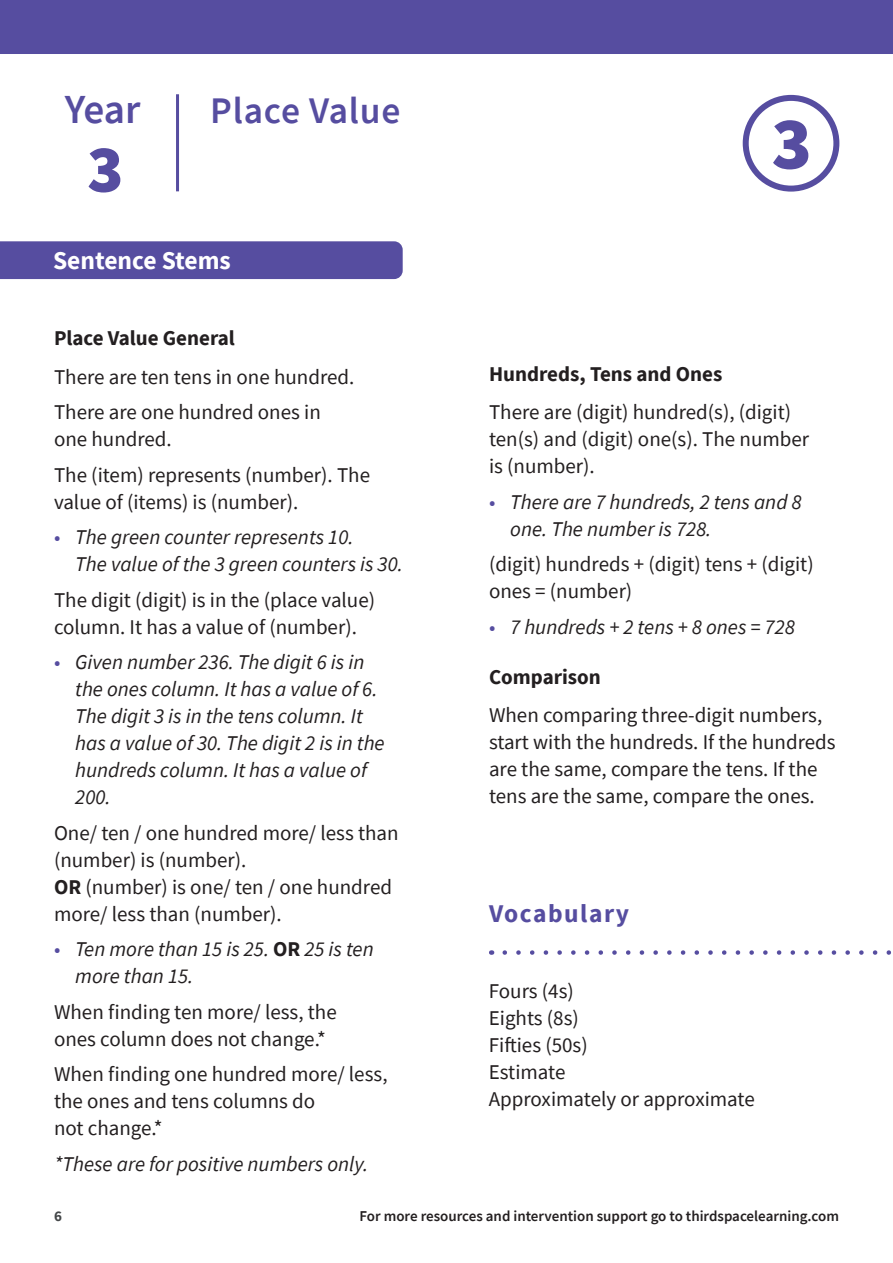
<style>
.page{position:relative;width:893px;height:1263px;background:#fff}
.page>*{position:absolute;margin:0;border:0;box-sizing:border-box;transform-origin:0 0}
.t1{font:900 74.85px "Source Sans Pro";color:#564da0}
.t2{font:900 67.5px "Source Sans Pro";color:#564da0}
.t3{font:600 41.25px "Source Sans Pro";color:#564da0}
.t4{font:600 37.5px "Source Sans Pro";letter-spacing:.02em;color:#564da0}
.t5{font:700 25.5px "Source Sans Pro";color:#fff}
.t6{font:700 25.5px "Source Sans Pro";letter-spacing:.06em;color:#564da0}
.BODY_TEXT{font:21px/27px "Source Sans Pro";color:#231f20}
.BODY_TEXT-2{font:italic 21px/27px "Source Sans Pro";color:#231f20}
.MAIN_TEXT_TITLE{font:700 21px "Source Sans Pro";color:#231f20}
.t7{font:600 15px "Source Sans Pro";color:#231f20}
.t8{font:700 15px "Source Sans Pro";color:#444749}
.s1{font-style:normal;color:#564da0}
.s2{font-weight:700}
.s3{font-weight:700;font-style:normal}
</style>
<div class="page">
<svg style="left:505px;top:950px;width:386px;height:5px"></svg>
<div style="left:743px;top:95px;width:96px;height:97px;border:6px solid #564da0;border-radius:50%"></div>
<div style="left:0;top:0;width:893px;height:54px;background:#564da0"></div>
<hr style="left:176px;top:94px;width:3px;height:97px;background:#564da0">
<div style="left:0;top:241px;width:403px;height:38px;background:#564da0"></div>
<p class="t3" style="left:65px;top:82px;width:77px">Year</p>
<p class="t4" style="left:210px;top:86px;width:192px">Place Value</p>
<p class="t2" style="left:87px;top:123px;width:38px">3</p>
<p class="t5" style="left:53px;top:243px;width:179px">Sentence Stems</p>
<p class="MAIN_TEXT_TITLE" style="left:54px;top:324px;width:182px">Place Value General</p>
<p class="BODY_TEXT" style="left:54px;top:363px;width:302px">There are ten tens in one hundred.</p>
<p class="BODY_TEXT" style="left:54px;top:399px;width:268px">There are one hundred ones in one hundred.</p>
<p class="BODY_TEXT" style="left:54px;top:461px;width:318px">The (item) represents (number). The value of (items) is (number).</p>
<p class="BODY_TEXT-2" style="left:75px;top:524px;width:329px;text-indent:-21px"><span class="s1">•</span> The green counter represents 10.<br>The value of the 3 green counters is 30.</p>
<p class="BODY_TEXT" style="left:54px;top:586px;width:323px">The digit (digit) is in the (place value) column. It has a value of (number).</p>
<p class="BODY_TEXT-2" style="left:75px;top:649px;width:311px;text-indent:-21px"><span class="s1">•</span> Given number 236. The digit 6 is in the ones column. It has a value of 6.<br>The digit 3 is in the tens column. It has a value of 30. The digit 2 is in the hundreds column. It has a value of<br>200.</p>
<p class="BODY_TEXT" style="left:54px;top:819px;width:346px">One/ ten / one hundred more/ less than (number) is (number).<br><span class="s2">OR</span> (number) is one/ ten / one hundred more/ less than (number).</p>
<p class="BODY_TEXT-2" style="left:75px;top:936px;width:300px;text-indent:-21px"><span class="s1">•</span> Ten more than 15 is 25. <span class="s3">OR</span> 25 is ten more than 15.</p>
<p class="BODY_TEXT" style="left:54px;top:998px;width:284px">When finding ten more/ less, the ones column does not change.*</p>
<p class="BODY_TEXT" style="left:54px;top:1061px;width:335px">When finding one hundred more/ less, the ones and tens columns do<br>not change.*</p>
<p class="BODY_TEXT-2" style="left:54px;top:1150px;width:316px">*These are for positive numbers only.</p>
<p class="t1" style="left:771px;top:92px;width:42px">3</p>
<p class="MAIN_TEXT_TITLE" style="left:489px;top:360px;width:235px">Hundreds, Tens and Ones</p>
<p class="BODY_TEXT" style="left:489px;top:399px;width:322px">There are (digit) hundred(s), (digit) ten(s) and (digit) one(s). The number is (number).</p>
<p class="BODY_TEXT-2" style="left:510px;top:488px;width:293px;text-indent:-21px"><span class="s1">•</span> There are 7 hundreds, 2 tens and 8 one. The number is 728.</p>
<p class="BODY_TEXT" style="left:489px;top:551px;width:326px">(digit) hundreds + (digit) tens + (digit) ones = (number)</p>
<p class="BODY_TEXT-2" style="left:489px;top:613px;width:307px"><span class="s1">•</span> 7 hundreds + 2 tens + 8 ones = 728</p>
<p class="MAIN_TEXT_TITLE" style="left:489px;top:663px;width:113px">Comparison</p>
<p class="BODY_TEXT" style="left:489px;top:702px;width:348px">When comparing three-digit numbers, start with the hundreds. If the hundreds are the same, compare the tens. If the tens are the same, compare the ones.</p>
<p class="t6" style="left:489px;top:896px;width:142px">Vocabulary</p>
<p class="BODY_TEXT" style="left:489px;top:977px;width:87px">Fours (4s)</p>
<p class="BODY_TEXT" style="left:489px;top:1004px;width:92px">Eights (8s)</p>
<p class="BODY_TEXT" style="left:489px;top:1031px;width:100px">Fifties (50s)</p>
<p class="BODY_TEXT" style="left:489px;top:1058px;width:78px">Estimate</p>
<p class="BODY_TEXT" style="left:489px;top:1085px;width:267px">Approximately or approximate</p>
<p class="t8" style="left:54px;top:1206px;width:9px">6</p>
<p class="t7" style="left:359px;top:1206px;width:481px">For more resources and intervention support go to thirdspacelearning.com</p>
</div>
